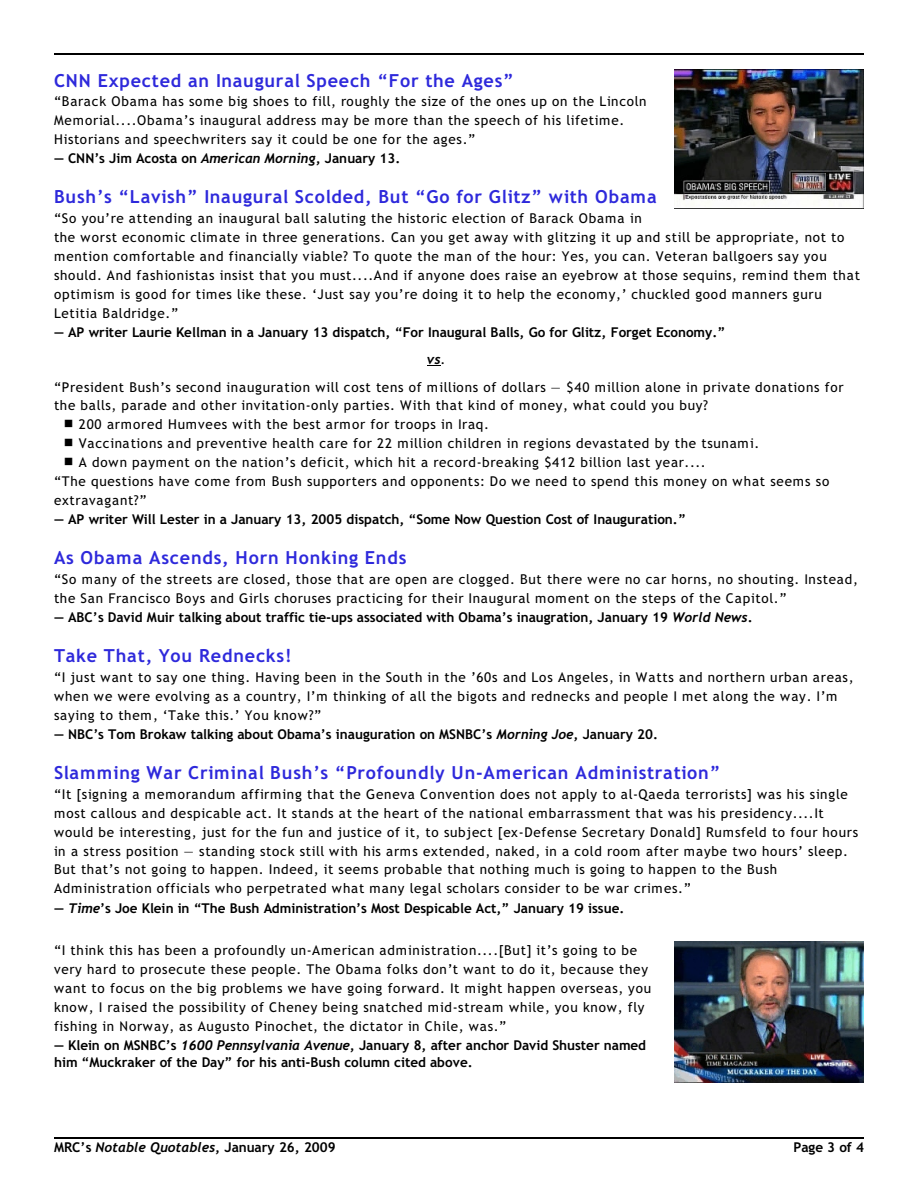
<style>
.page{position:relative;width:918px;height:1188px;background:#fff}
.page>*{position:absolute;margin:0;border:0;box-sizing:border-box;transform-origin:0 0}
.t1{font:700 18px "Trebuchet MS";letter-spacing:.045em;color:#2e29db}
.t2{font:13.5px/18.9px "Trebuchet MS";letter-spacing:.055em;color:#000}
.t3{font:700 13.5px/26.4px "Trebuchet MS";color:#000}
.s1{font-style:italic}
.s2{font-weight:400}
</style>
<div class="page">
<hr style="left:54px;top:54px;width:810px;height:1px;background:#000">
<hr style="left:54px;top:1137px;width:810px;height:1px;background:#000">
<svg style="left:427px;top:365px;width:13px;height:1px"></svg>
<img style="left:675px;top:69px;width:189px;height:140px">
<img style="left:675px;top:942px;width:189px;height:141px">
<h1 class="t1" style="left:54px;top:73px;width:461px">CNN Expected an Inaugural Speech “For the Ages”</h1>
<p class="t2" style="left:54px;top:93px;width:594px">“Barack Obama has some big shoes to fill, roughly the size of the ones up on the Lincoln<br>Memorial....Obama’s inaugural address may be more than the speech of his lifetime.<br>Historians and speechwriters say it could be one for the ages.”</p>
<p class="t3" style="left:54px;top:147px;width:348px">— CNN’s Jim Acosta on <span class="s1">American Morning</span>, January 13.</p>
<h1 class="t1" style="left:54px;top:190px;width:604px">Bush’s “Lavish” Inaugural Scolded, But “Go for Glitz” with Obama</h1>
<p class="t2" style="left:54px;top:210px;width:808px">“So you’re attending an inaugural ball saluting the historic election of Barack Obama in<br>the worst economic climate in three generations. Can you get away with glitzing it up and still be appropriate, not to mention comfortable and financially viable? To quote the man of the hour: Yes, you can. Veteran ballgoers say you should. And fashionistas insist that you must....And if anyone does raise an eyebrow at those sequins, remind them that optimism is good for times like these. ‘Just say you’re doing it to help the economy,’ chuckled good manners guru Letitia Baldridge.”</p>
<p class="t3" style="left:427px;top:320px;width:300px;text-indent:-373px">— AP writer Laurie Kellman in a January 13 dispatch, “For Inaugural Balls, Go for Glitz, Forget Economy.” <span class="s1">vs</span><span class="s2">.</span></p>
<p class="t2" style="left:54px;top:378px;width:791px">“President Bush’s second inauguration will cost tens of millions of dollars — $40 million alone in private donations for</p>
<p class="t2" style="left:54px;top:397px;width:656px">the balls, parade and other invitation-only parties. With that kind of money, what could you buy?</p>
<p class="t2" style="left:79px;top:416px;width:412px">200 armored Humvees with the best armor for troops in Iraq.</p>
<p class="t2" style="left:79px;top:435px;width:682px">Vaccinations and preventive health care for 22 million children in regions devastated by the tsunami.</p>
<p class="t2" style="left:79px;top:454px;width:628px">A down payment on the nation’s deficit, which hit a record-breaking $412 billion last year....</p>
<p class="t2" style="left:54px;top:473px;width:777px">“The questions have come from Bush supporters and opponents: Do we need to spend this money on what seems so</p>
<p class="t2" style="left:54px;top:492px;width:94px">extravagant?”</p>
<p class="t3" style="left:54px;top:507px;width:633px">— AP writer Will Lester in a January 13, 2005 dispatch, “Some Now Question Cost of Inauguration.”</p>
<h1 class="t1" style="left:54px;top:551px;width:354px">As Obama Ascends, Horn Honking Ends</h1>
<p class="t2" style="left:54px;top:571px;width:806px">“So many of the streets are closed, those that are open are clogged. But there were no car horns, no shouting. Instead, the San Francisco Boys and Girls choruses practicing for their Inaugural moment on the steps of the Capitol.”</p>
<p class="t3" style="left:54px;top:605px;width:700px">— ABC’s David Muir talking about traffic tie-ups associated with Obama’s inaugration, January 19 <span class="s1">World News</span>.</p>
<h1 class="t1" style="left:54px;top:649px;width:239px">Take That, You Rednecks!</h1>
<p class="t2" style="left:54px;top:669px;width:801px">“I just want to say one thing. Having been in the South in the ’60s and Los Angeles, in Watts and northern urban areas, when we were evolving as a country, I’m thinking of all the bigots and rednecks and people I met along the way. I’m saying to them, ‘Take this.’ You know?”</p>
<p class="t3" style="left:54px;top:722px;width:606px">— NBC’s Tom Brokaw talking about Obama’s inauguration on MSNBC’s <span class="s1">Morning Joe</span>, January 20.</p>
<h1 class="t1" style="left:54px;top:766px;width:668px">Slamming War Criminal Bush’s “Profoundly Un-American Administration”</h1>
<p class="t2" style="left:54px;top:786px;width:806px">“It [signing a memorandum affirming that the Geneva Convention does not apply to al-Qaeda terrorists] was his single most callous and despicable act. It stands at the heart of the national embarrassment that was his presidency....It would be interesting, just for the fun and justice of it, to subject [ex-Defense Secretary Donald] Rumsfeld to four hours in a stress position — standing stock still with his arms extended, naked, in a cold room after maybe two hours’ sleep.<br>But that’s not going to happen. Indeed, it seems probable that nothing much is going to happen to the Bush Administration officials who perpetrated what many legal scholars consider to be war crimes.”</p>
<p class="t3" style="left:54px;top:896px;width:572px">— <span class="s1">Time</span>’s Joe Klein in “The Bush Administration’s Most Despicable Act,” January 19 issue.</p>
<p class="t2" style="left:54px;top:942px;width:599px">“I think this has been a profoundly un-American administration....[But] it’s going to be very hard to prosecute these people. The Obama folks don’t want to do it, because they want to focus on the big problems we have going forward. It might happen overseas, you know, I raised the possibility of Cheney being snatched mid-stream while, you know, fly fishing in Norway, as Augusto Pinochet, the dictator in Chile, was.”</p>
<p class="t3" style="left:54px;top:1038px;width:594px;line-height:17.1px">— Klein on MSNBC’s <span class="s1">1600 Pennsylvania Avenue</span>, January 8, after anchor David Shuster named him “Muckraker of the Day” for his anti-Bush column cited above.</p>
<p class="t3" style="left:54px;top:1135px;width:283px">MRC’s <span class="s1">Notable Quotables</span>, January 26, 2009</p>
<p class="t3" style="left:793px;top:1135px;width:72px">Page 3 of 4</p>
</div>
